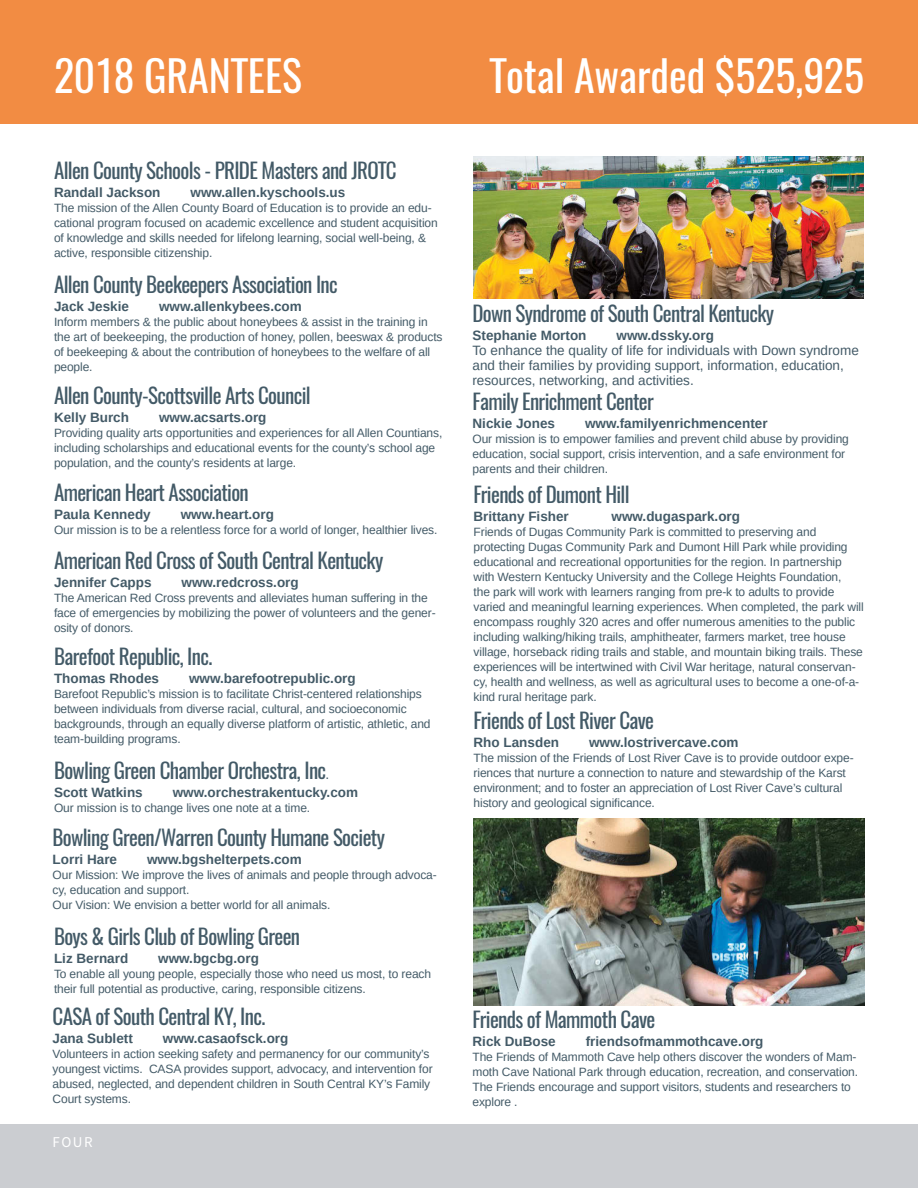
<style>
.page{position:relative;width:918px;height:1188px;background:#fff}
.page>*{position:absolute;margin:0;border:0;box-sizing:border-box;transform-origin:0 0}
.t1{font:42px "Oswald";color:#fff}
.t2{font:21px "Oswald";letter-spacing:-.03em;color:#435a67}
.t3{font:15px "Source Sans Pro";color:#fff}
.t4{font:700 13.5px "Arimo";color:#435a67}
.t5{font:13.5px/15px "Arimo";color:#435a67}
.t6{font:12px/15px "Arimo";letter-spacing:-.01em;color:#435a67}
.s1{font-family:"Arimo";font-size:13.5px}
</style>
<div class="page">
<div style="left:0;top:1124px;width:918px;height:64px;background:#cbcdd1"></div>
<div style="left:0;top:0;width:918px;height:123px;background:#f28c43"></div>
<img style="left:473px;top:819px;width:392px;height:187px">
<img style="left:473px;top:157px;width:391px;height:142px">
<p class="t1" style="left:54px;top:46px;width:249px">2018 GRANTEES</p>
<p class="t1" style="left:490px;top:46px;width:376px">Total Awarded $525,925</p>
<p class="t2" style="left:54px;top:156px;width:344px">Allen County Schools - PRIDE Masters and JROTC</p>
<p class="t4" style="left:54px;top:184px;width:108px">Randall Jackson</p>
<p class="t4" style="left:191px;top:184px;width:156px">www.allen.kyschools.us</p>
<p class="t6" style="left:54px;top:201px;width:385px">The mission of the Allen County Board of Education is to provide an edu&shy;cational program focused on academic excellence and student acquisition of knowledge and skills needed for lifelong learning, social well-being, &amp; active, responsible citizenship.</p>
<p class="t2" style="left:54px;top:270px;width:285px">Allen County Beekeepers Association Inc</p>
<p class="t4" style="left:54px;top:297px;width:77px">Jack Jeskie</p>
<p class="t4" style="left:159px;top:297px;width:144px">www.allenkybees.com</p>
<p class="t6" style="left:54px;top:314px;width:390px">Inform members &amp; the public about honeybees &amp; assist in the training in the art of beekeeping, the production of honey, pollen, beeswax &amp; products of beekeeping &amp; about the contribution of honeybees to the welfare of all people.</p>
<p class="t2" style="left:54px;top:381px;width:258px">Allen County-Scottsville Arts Council</p>
<p class="t4" style="left:54px;top:408px;width:77px">Kelly Burch</p>
<p class="t4" style="left:159px;top:408px;width:109px">www.acsarts.org</p>
<p class="t6" style="left:54px;top:426px;width:390px">Providing quality arts opportunities and experiences for all Allen Countians, including scholarships and educational events for the county’s school age population, and the county’s residents at large.</p>
<p class="t2" style="left:54px;top:478px;width:196px">American Heart Association</p>
<p class="t4" style="left:54px;top:505px;width:98px">Paula Kennedy</p>
<p class="t4" style="left:181px;top:505px;width:95px">www.heart.org</p>
<p class="t6" style="left:54px;top:523px;width:385px">Our mission is to be a relentless force for a world of longer, healthier lives.</p>
<p class="t2" style="left:54px;top:545px;width:331px">American Red Cross of South Central Kentucky</p>
<p class="t4" style="left:54px;top:573px;width:99px">Jennifer Capps</p>
<p class="t4" style="left:182px;top:573px;width:119px">www.redcross.org</p>
<p class="t6" style="left:54px;top:590px;width:383px">The American Red Cross prevents and alleviates human suffering in the face of emergencies by mobilizing the power of volunteers and the gener&shy;osity of donors.</p>
<p class="t2" style="left:54px;top:642px;width:160px">Barefoot Republic, Inc.</p>
<p class="t4" style="left:54px;top:669px;width:107px">Thomas Rhodes</p>
<p class="t4" style="left:189px;top:669px;width:168px">www.barefootrepublic.org</p>
<p class="t6" style="left:54px;top:687px;width:378px">Barefoot Republic’s mission is to facilitate Christ-centered relationships between individuals from diverse racial, cultural, and socioeconomic backgrounds, through an equally diverse platform of artistic, athletic, and team-building programs.</p>
<p class="t2" style="left:54px;top:756px;width:277px">Bowling Green Chamber Orchestra, Inc<span class="s1">.</span></p>
<p class="t4" style="left:54px;top:783px;width:90px">Scott Watkins</p>
<p class="t4" style="left:173px;top:783px;width:187px">www.orchestrakentucky.com</p>
<p class="t6" style="left:54px;top:800px;width:258px">Our mission is to change lives one note at a time.</p>
<p class="t2" style="left:53px;top:823px;width:334px">Bowling Green/Warren County Humane Society</p>
<p class="t4" style="left:53px;top:850px;width:66px">Lorri Hare</p>
<p class="t4" style="left:147px;top:850px;width:156px">www.bgshelterpets.com</p>
<p class="t6" style="left:53px;top:868px;width:386px">Our Mission: We improve the lives of animals and people through advoca&shy;cy, education and support.</p>
<p class="t6" style="left:53px;top:898px;width:279px">Our Vision: We envision a better world for all animals.</p>
<p class="t2" style="left:54px;top:922px;width:248px">Boys &amp; Girls Club of Bowling Green</p>
<p class="t4" style="left:54px;top:949px;width:76px">Liz Bernard</p>
<p class="t4" style="left:158px;top:949px;width:102px">www.bgcbg.org</p>
<p class="t6" style="left:54px;top:966px;width:379px">To enable all young people, especially those who need us most, to reach their full potential as productive, caring, responsible citizens.</p>
<p class="t2" style="left:53px;top:1002px;width:214px">CASA of South Central KY, Inc.</p>
<p class="t4" style="left:53px;top:1029px;width:82px">Jana Sublett</p>
<p class="t4" style="left:163px;top:1029px;width:127px">www.casaofsck.org</p>
<p class="t6" style="left:53px;top:1046px;width:382px">Volunteers in action seeking safety and permanency for our community’s youngest victims. CASA provides support, advocacy, and intervention for abused, neglected, and dependent children in South Central KY’s Family Court systems.</p>
<p class="t3" style="left:53px;top:1132px;width:42px">FOUR</p>
<p class="t2" style="left:472px;top:299px;width:303px">Down Syndrome of South Central Kentucky</p>
<p class="t4" style="left:472px;top:326px;width:116px">Stephanie Morton</p>
<p class="t4" style="left:617px;top:326px;width:99px">www.dssky.org</p>
<p class="t5" style="left:472px;top:343px;width:388px">To enhance the quality of life for individuals with Down syndrome and their families by providing support, information, education, resources, networking, and activities.</p>
<p class="t2" style="left:472px;top:387px;width:183px">Family Enrichment Center</p>
<p class="t4" style="left:472px;top:414px;width:84px">Nickie Jones</p>
<p class="t4" style="left:585px;top:414px;width:184px">www.familyenrichmencenter</p>
<p class="t6" style="left:472px;top:432px;width:378px">Our mission is to empower families and prevent child abuse by providing education, social support, crisis intervention, and a safe environment for parents and their children.</p>
<p class="t2" style="left:474px;top:480px;width:158px">Friends of Dumont Hill</p>
<p class="t4" style="left:474px;top:507px;width:97px">Brittany Fisher</p>
<p class="t4" style="left:612px;top:507px;width:130px">www.dugaspark.org</p>
<p class="t6" style="left:474px;top:524px;width:392px">Friends of Dugas Community Park is committed to preserving and protecting Dugas Community Park and Dumont Hill Park while providing educational and recreational opportunities for the region. In partnership with Western Kentucky University and the College Heights Foundation,<br>the park will work with learners ranging from pre-k to adults to provide varied and meaningful learning experiences. When completed, the park will encompass roughly 320 acres and offer numerous amenities to the public including walking/hiking trails, amphitheater, farmers market, tree house village, horseback riding trails and stable, and mountain biking trails. These experiences will be intertwined with Civil War heritage, natural conservan&shy;cy, health and wellness, as well as agricultural uses to become a one-of-a&shy;kind rural heritage park.</p>
<p class="t2" style="left:474px;top:706px;width:182px">Friends of Lost River Cave</p>
<p class="t4" style="left:474px;top:733px;width:87px">Rho Lansden</p>
<p class="t4" style="left:589px;top:733px;width:151px">www.lostrivercave.com</p>
<p class="t6" style="left:474px;top:750px;width:382px">The mission of the Friends of Lost River Cave is to provide outdoor expe&shy;riences that nurture a connection to nature and stewardship of the Karst environment; and to foster an appreciation of Lost River Cave’s cultural history and geological significance.</p>
<p class="t2" style="left:472px;top:1005px;width:184px">Friends of Mammoth Cave</p>
<p class="t4" style="left:472px;top:1032px;width:85px">Rick DuBose</p>
<p class="t4" style="left:586px;top:1032px;width:179px">friendsofmammothcave.org</p>
<p class="t6" style="left:472px;top:1050px;width:387px">The Friends of Mammoth Cave help others discover the wonders of Mam&shy;moth Cave National Park through education, recreation, and conservation.<br>The Friends encourage and support visitors, students and researchers to explore .</p>
</div>
